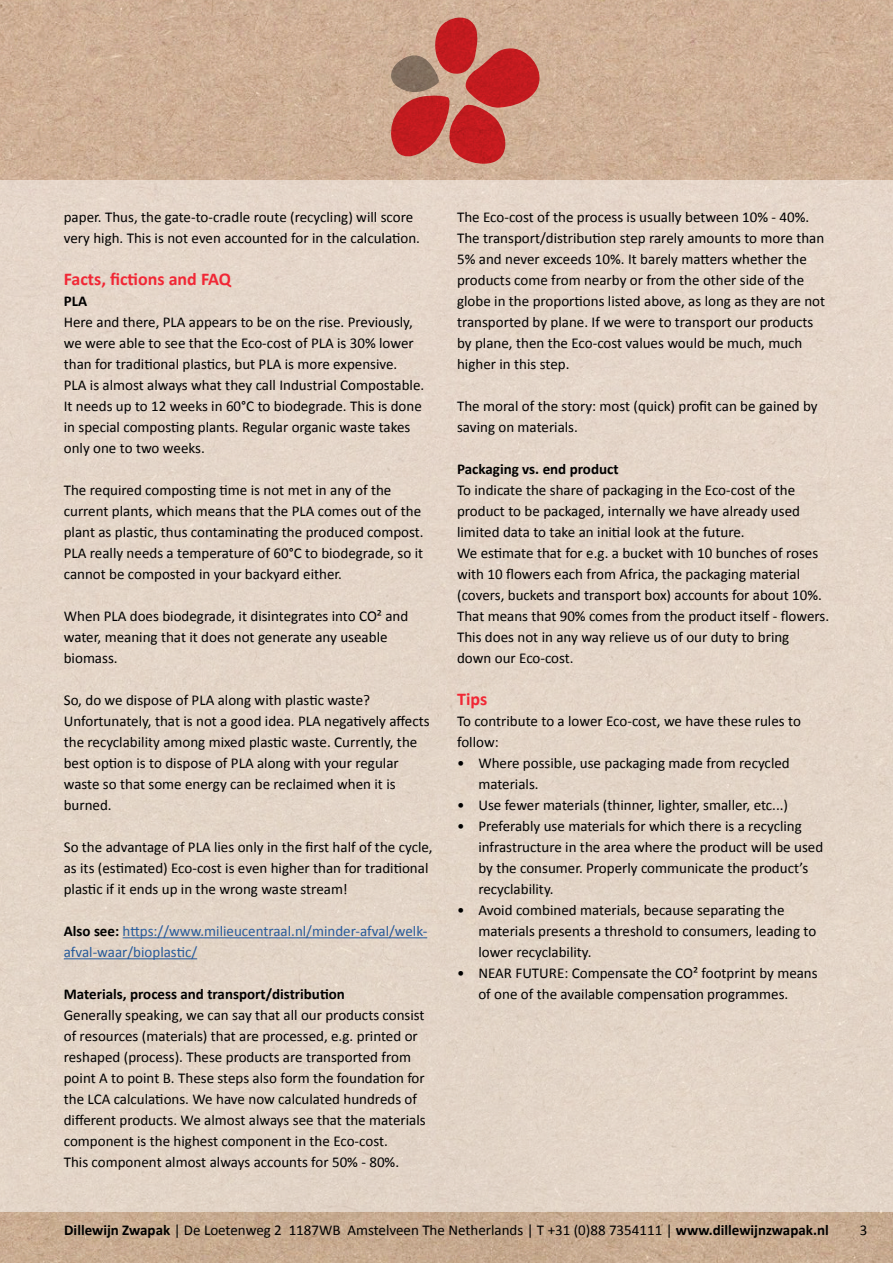
<style>
.page{position:relative;width:893px;height:1263px;background:#fff}
.page>*{position:absolute;margin:0;border:0;box-sizing:border-box;transform-origin:0 0}
.t1{font:700 18px "Calibri";color:#f12735}
.t2{font:15px/21px "Calibri";color:#000}
.t3{font:15px/21px "Calibri";color:#265a9b}
.t4{font:700 15px "Calibri";color:#000}
.s1{font-weight:700;color:#000}
.s2{font-weight:700}
</style>
<div class="page">
<img style="left:0;top:0;width:893px;height:1263px">
<div style="left:0;top:180px;width:893px;height:1031px;background:#e4d5c8"></div>
<svg style="left:390px;top:16px;width:151px;height:148px;background:#c4685d"></svg>
<hr style="left:123px;top:937px;width:304px;height:1px;background:#265a9b">
<hr style="left:64px;top:958px;width:133px;height:1px;background:#265a9b">
<p class="t2" style="left:64px;top:206px;width:358px">paper. Thus, the gate-to-cradle route (recycling) will score very high. This is not even accounted for in the calculation.</p>
<p class="t1" style="left:64px;top:268px;width:169px">Facts, fictions and FAQ</p>
<p class="t4" style="left:64px;top:292px;width:25px">PLA</p>
<p class="t2" style="left:64px;top:311px;width:362px">Here and there, PLA appears to be on the rise. Previously, we were able to see that the Eco-cost of PLA is 30% lower than for traditional plastics, but PLA is more expensive.<br>PLA is almost always what they call Industrial Compostable.<br>It needs up to 12 weeks in 60°C to biodegrade. This is done in special composting plants. Regular organic waste takes only one to two weeks.</p>
<p class="t2" style="left:64px;top:479px;width:361px">The required composting time is not met in any of the current plants, which means that the PLA comes out of the plant as plastic, thus contaminating the produced compost.<br>PLA really needs a temperature of 60°C to biodegrade, so it cannot be composted in your backyard either.</p>
<p class="t2" style="left:64px;top:605px;width:346px">When PLA does biodegrade, it disintegrates into CO² and water, meaning that it does not generate any useable biomass.</p>
<p class="t2" style="left:64px;top:689px;width:367px">So, do we dispose of PLA along with plastic waste?<br>Unfortunately, that is not a good idea. PLA negatively affects the recyclability among mixed plastic waste. Currently, the best option is to dispose of PLA along with your regular waste so that some energy can be reclaimed when it is burned.</p>
<p class="t2" style="left:64px;top:836px;width:370px">So the advantage of PLA lies only in the first half of the cycle, as its (estimated) Eco-cost is even higher than for traditional plastic if it ends up in the wrong waste stream!</p>
<p class="t3" style="left:64px;top:920px;width:365px"><span class="s1">Also see:</span> https://www.milieucentraal.nl/minder-afval/welk&shy;afval-waar/bioplastic/</p>
<p class="t4" style="left:64px;top:985px;width:283px">Materials, process and transport/distribution</p>
<p class="t2" style="left:64px;top:1004px;width:363px">Generally speaking, we can say that all our products consist of resources (materials) that are processed, e.g. printed or reshaped (process). These products are transported from point A to point B. These steps also form the foundation for the LCA calculations. We have now calculated hundreds of different products. We almost always see that the materials component is the highest component in the Eco-cost.<br>This component almost always accounts for 50% - 80%.</p>
<p class="t2" style="left:457px;top:206px;width:370px">The Eco-cost of the process is usually between 10% - 40%.<br>The transport/distribution step rarely amounts to more than 5% and never exceeds 10%. It barely matters whether the products come from nearby or from the other side of the globe in the proportions listed above, as long as they are not transported by plane. If we were to transport our products by plane, then the Eco-cost values would be much, much higher in this step.</p>
<p class="t2" style="left:457px;top:395px;width:362px">The moral of the story: most (quick) profit can be gained by saving on materials.</p>
<p class="t4" style="left:457px;top:460px;width:163px">Packaging vs. end product</p>
<p class="t2" style="left:457px;top:479px;width:374px">To indicate the share of packaging in the Eco-cost of the product to be packaged, internally we have already used limited data to take an initial look at the future.<br>We estimate that for e.g. a bucket with 10 bunches of roses with 10 flowers each from Africa, the packaging material (covers, buckets and transport box) accounts for about 10%.<br>That means that 90% comes from the product itself - flowers.<br>This does not in any way relieve us of our duty to bring<br>down our Eco-cost.</p>
<p class="t1" style="left:457px;top:688px;width:32px">Tips</p>
<p class="t2" style="left:457px;top:710px;width:345px">To contribute to a lower Eco-cost, we have these rules to follow:</p>
<p class="t2" style="left:478px;top:752px;width:313px;text-indent:-21px">• Where possible, use packaging made from recycled materials.</p>
<p class="t2" style="left:457px;top:794px;width:332px">• Use fewer materials (thinner, lighter, smaller, etc...)</p>
<p class="t2" style="left:478px;top:815px;width:346px;text-indent:-21px">• Preferably use materials for which there is a recycling infrastructure in the area where the product will be used by the consumer. Properly communicate the product’s recyclability.</p>
<p class="t2" style="left:478px;top:899px;width:339px;text-indent:-21px">• Avoid combined materials, because separating the materials presents a threshold to consumers, leading to lower recyclability.</p>
<p class="t2" style="left:457px;top:962px;width:362px;text-align:center">• NEAR FUTURE: Compensate the CO² footprint by means of one of the available compensation programmes.</p>
<p class="t2" style="left:64px;top:1218px;width:766px"><span class="s2">Dillewijn Zwapak</span> | De Loetenweg 2 1187WB Amstelveen The Netherlands | T +31 (0)88 7354111 | <span class="s2">www.dillewijnzwapak.nl</span></p>
<p class="t2" style="left:860px;top:1219px;width:9px">3</p>
</div>
